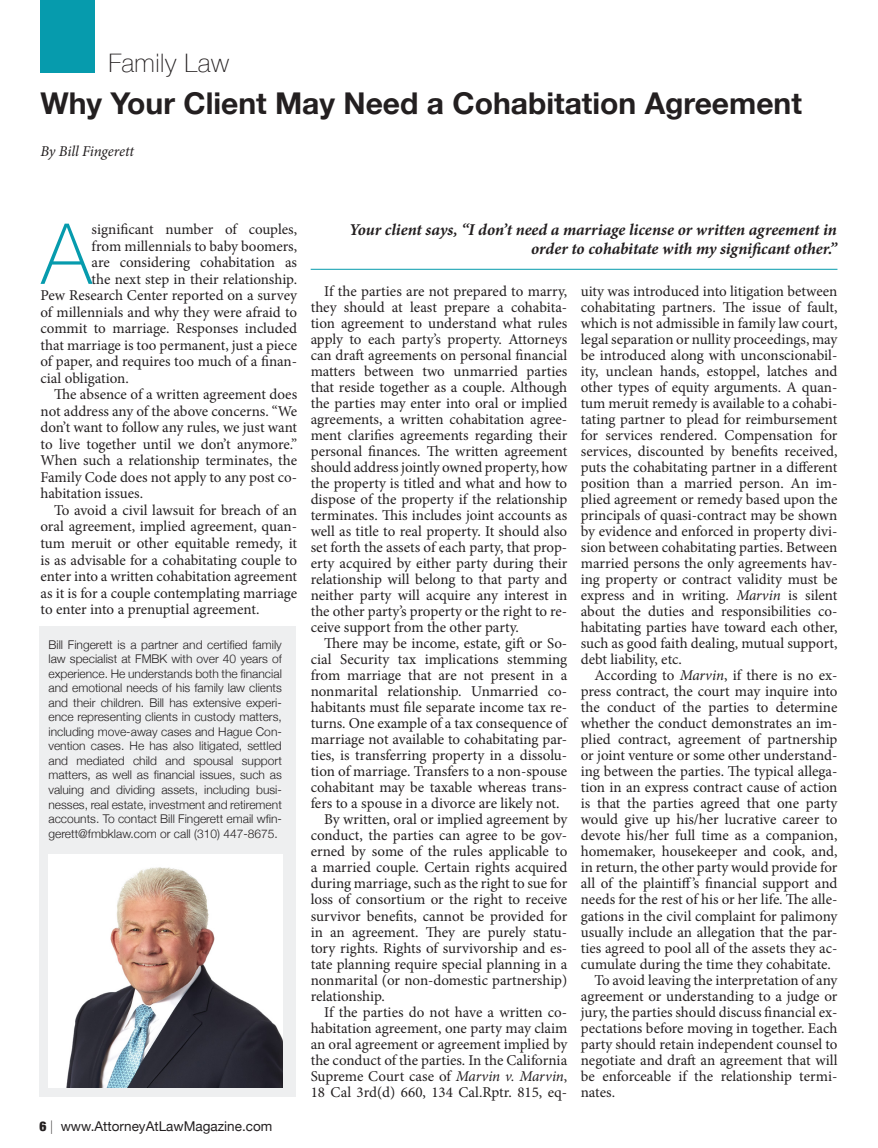
<style>
.page{position:relative;width:878px;height:1148px;background:#fff}
.page>*{position:absolute;margin:0;border:0;box-sizing:border-box;transform-origin:0 0}
.t1{font:100 84.3px "Helvetica Neue";color:#069bad}
.t2{font:700 30px "Helvetica Neue";color:#231f20}
.t3{font:100 25.5px "Helvetica Neue";letter-spacing:.02em;color:#231f20}
.t4{font:italic 700 16.5px/18.1px "Minion Pro";letter-spacing:-.005em;color:#231f20;text-align:right}
.t5{font:15px/16px "Minion Pro";color:#231f20;text-align:justify}
.t6{font:italic 15px "Minion Pro";letter-spacing:-.01em;color:#231f20}
.t7{font:13.5px "Helvetica Neue";color:#231f20}
.Body_Text{font:300 12px/14.5px "Helvetica Neue";color:#231f20;text-align:justify}
.s1{font-weight:900;font-stretch:condensed}
.s2{font-weight:100}
.s3{font-style:italic}
</style>
<div class="page">
<div style="left:39px;top:626px;width:257px;height:470px;background:#e9ebec"></div>
<img style="left:48px;top:854px;width:234px;height:233px">
<div style="left:40px;top:0;width:54px;height:72px;background:#069bad"></div>
<hr style="left:310px;top:269px;width:527px;height:1px;background:#069bad">
<p class="t3" style="left:108px;top:44px;width:122px">Family Law</p>
<p class="t2" style="left:40px;top:79px;width:763px">Why Your Client May Need a Cohabitation Agreement</p>
<p class="t6" style="left:40px;top:141px;width:95px">By Bill Fingerett</p>
<p class="t1" style="left:42px;top:190px;width:52px">A</p>
<p class="t5" style="left:92px;top:222px;width:207px">significant number of couples,</p>
<p class="t5" style="left:92px;top:238px;width:207px">from millennials to baby boomers,</p>
<p class="t5" style="left:92px;top:255px;width:207px">are considering cohabitation as</p>
<p class="t5" style="left:92px;top:271px;width:207px">the next step in their relationship.</p>
<p class="t5" style="left:40px;top:288px;width:258px">Pew Research Center reported on a survey</p>
<p class="t5" style="left:40px;top:304px;width:258px">of millennials and why they were afraid to</p>
<p class="t5" style="left:40px;top:321px;width:258px">commit to marriage. Responses included</p>
<p class="t5" style="left:40px;top:337px;width:258px">that marriage is too permanent, just a piece</p>
<p class="t5" style="left:40px;top:354px;width:258px">of paper, and requires too much of a finan-</p>
<p class="t5" style="left:40px;top:370px;width:90px">cial obligation.</p>
<p class="t5" style="left:40px;top:386px;width:258px;line-height:16.5px;text-indent:14px">The absence of a written agreement does not address any of the above concerns. “We don’t want to follow any rules, we just want to live together until we don’t anymore.” When such a relationship terminates, the Family Code does not apply to any post co&shy;habitation issues.</p>
<p class="t5" style="left:40px;top:502px;width:258px;line-height:16.5px;text-indent:14px">To avoid a civil lawsuit for breach of an oral agreement, implied agreement, quan&shy;tum meruit or other equitable remedy, it is as advisable for a cohabitating couple to enter into a written cohabitation agreement as it is for a couple contemplating marriage to enter into a prenuptial agreement.</p>
<p class="Body_Text" style="left:48px;top:636px;width:235px">Bill Fingerett is a partner and certified family law specialist at FMBK with over 40 years of experience. He understands both the financial and emotional needs of his family law clients and their children. Bill has extensive experi&shy;ence representing clients in custody matters, including move-away cases and Hague Con&shy;vention cases. He has also litigated, settled and mediated child and spousal support matters, as well as financial issues, such as valuing and dividing assets, including busi&shy;nesses, real estate, investment and retirement accounts. To contact Bill Fingerett email wfin&shy;gerett@fmbklaw.com or call (310) 447-8675.</p>
<p class="t7" style="left:39px;top:1116px;width:234px"><span class="s1">6</span> <span class="s2">|</span> www.AttorneyAtLawMagazine.com</p>
<p class="t4" style="left:349px;top:221px;width:489px">Your client says, “I don’t need a marriage license or written agreement in order to cohabitate with my significant other.”</p>
<p class="t5" style="left:310px;top:283px;width:258px;text-indent:14px">If the parties are not prepared to marry, they should at least prepare a cohabita&shy;tion agreement to understand what rules apply to each party’s property. Attorneys can draft agreements on personal financial matters between two unmarried parties that reside together as a couple. Although the parties may enter into oral or implied agreements, a written cohabitation agree&shy;ment clarifies agreements regarding their personal finances. The written agreement should address jointly owned property, how the property is titled and what and how to dispose of the property if the relationship terminates. This includes joint accounts as well as title to real property. It should also set forth the assets of each party, that prop&shy;erty acquired by either party during their relationship will belong to that party and neither party will acquire any interest in the other party’s property or the right to re&shy;ceive support from the other party.</p>
<p class="t5" style="left:310px;top:635px;width:258px;text-indent:14px">There may be income, estate, gift or So&shy;cial Security tax implications stemming from marriage that are not present in a nonmarital relationship. Unmarried co&shy;habitants must file separate income tax re&shy;turns. One example of a tax consequence of marriage not available to cohabitating par&shy;ties, is transferring property in a dissolu&shy;tion of marriage. Transfers to a non-spouse cohabitant may be taxable whereas trans&shy;fers to a spouse in a divorce are likely not.</p>
<p class="t5" style="left:310px;top:811px;width:258px;text-indent:14px">By written, oral or implied agreement by conduct, the parties can agree to be gov&shy;erned by some of the rules applicable to a married couple. Certain rights acquired during marriage, such as the right to sue for loss of consortium or the right to receive survivor benefits, cannot be provided for in an agreement. They are purely statu&shy;tory rights. Rights of survivorship and es&shy;tate planning require special planning in a nonmarital (or non-domestic partnership) relationship.</p>
<p class="t5" style="left:310px;top:1003px;width:258px;text-indent:14px">If the parties do not have a written co&shy;habitation agreement, one party may claim an oral agreement or agreement implied by the conduct of the parties. In the California Supreme Court case of <span class="s3">Marvin v. Marvin</span>, 18 Cal 3rd(d) 660, 134 Cal.Rptr. 815, eq-</p>
<p class="t5" style="left:580px;top:283px;width:258px">uity was introduced into litigation between cohabitating partners. The issue of fault, which is not admissible in family law court, legal separation or nullity proceedings, may be introduced along with unconscionabil&shy;ity, unclean hands, estoppel, latches and other types of equity arguments. A quan&shy;tum meruit remedy is available to a cohabi&shy;tating partner to plead for reimbursement for services rendered. Compensation for services, discounted by benefits received, puts the cohabitating partner in a different position than a married person. An im&shy;plied agreement or remedy based upon the principals of quasi-contract may be shown by evidence and enforced in property divi&shy;sion between cohabitating parties. Between married persons the only agreements hav&shy;ing property or contract validity must be express and in writing. <span class="s3">Marvin</span> is silent about the duties and responsibilities co&shy;habitating parties have toward each other, such as good faith dealing, mutual support, debt liability, etc.</p>
<p class="t5" style="left:580px;top:667px;width:258px;text-indent:14px">According to <span class="s3">Marvin</span>, if there is no ex&shy;press contract, the court may inquire into the conduct of the parties to determine whether the conduct demonstrates an im&shy;plied contract, agreement of partnership or joint venture or some other understand&shy;ing between the parties. The typical allega&shy;tion in an express contract cause of action is that the parties agreed that one party would give up his/her lucrative career to devote his/her full time as a companion, homemaker, housekeeper and cook, and, in return, the other party would provide for all of the plaintiff’s financial support and needs for the rest of his or her life. The alle&shy;gations in the civil complaint for palimony usually include an allegation that the par&shy;ties agreed to pool all of the assets they ac&shy;cumulate during the time they cohabitate.</p>
<p class="t5" style="left:580px;top:971px;width:258px;text-indent:14px">To avoid leaving the interpretation of any agreement or understanding to a judge or jury, the parties should discuss financial ex&shy;pectations before moving in together. Each party should retain independent counsel to negotiate and draft an agreement that will be enforceable if the relationship termi&shy;nates.</p>
</div>
